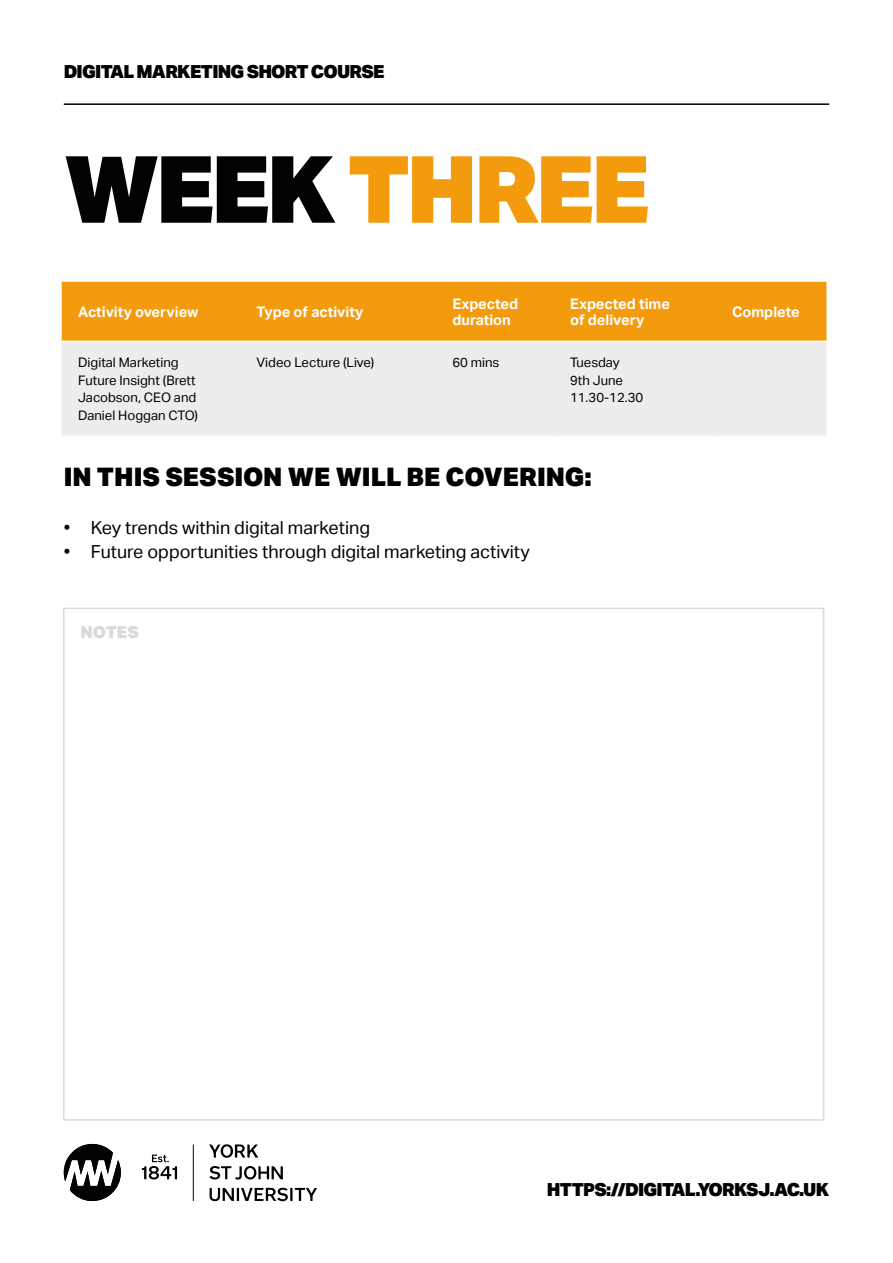
<style>
.page{position:relative;width:893px;height:1263px;background:#fff}
.page>*{position:absolute;margin:0;border:0;box-sizing:border-box;transform-origin:0 0}
.t1{font:900 93px "Aktiv Grotesk";letter-spacing:-.04em;color:#f49b0d}
.t2{font:900 25.5px "Aktiv Grotesk";color:#000}
.t3{font:18px "Aktiv Grotesk";color:#000}
.t4{font:900 18px "Aktiv Grotesk";letter-spacing:-.04em;color:#020203}
.t5{font:900 16.5px "Aktiv Grotesk";letter-spacing:-.005em;color:#dadada}
.t6{font:700 14.55px/16px "Aktiv Grotesk";color:#fff}
.t7{font:13.2px/17.5px "Aktiv Grotesk";color:#000}
.s1{color:#020203}
</style>
<div class="page">
<svg style="left:64px;top:1144px;width:57px;height:57px"></svg>
<svg style="left:193px;top:1144px;width:1px;height:57px"></svg>
<svg style="left:209px;top:1144px;width:49px;height:14px"></svg>
<svg style="left:209px;top:1166px;width:74px;height:14px"></svg>
<svg style="left:210px;top:1187px;width:107px;height:14px"></svg>
<svg style="left:142px;top:1154px;width:35px;height:26px"></svg>
<hr style="left:64px;top:103px;width:765px;height:2px;background:#020203">
<div style="left:62px;top:282px;width:764px;height:59px;background:#f49b0d"></div>
<div style="left:62px;top:342px;width:764px;height:94px;background:#ededed"></div>
<h3 class="t4" style="left:64px;top:60px;width:322px">DIGITAL MARKETING SHORT COURSE</h3>
<h1 class="t1" style="left:64px;top:129px;width:588px"><span class="s1">WEEK</span> THREE</h1>
<p class="t6" style="left:78px;top:304px;width:122px">Activity overview</p>
<p class="t6" style="left:257px;top:304px;width:108px">Type of activity</p>
<p class="t6" style="left:452px;top:296px;width:67px">Expected duration</p>
<p class="t6" style="left:570px;top:296px;width:101px">Expected time of delivery</p>
<p class="t6" style="left:732px;top:304px;width:69px">Complete</p>
<p class="t7" style="left:78px;top:354px;width:121px">Digital Marketing<br>Future Insight (Brett<br>Jacobson, CEO and<br>Daniel Hoggan CTO)</p>
<p class="t7" style="left:257px;top:354px;width:119px">Video Lecture (Live)</p>
<p class="t7" style="left:452px;top:354px;width:49px">60 mins</p>
<p class="t7" style="left:570px;top:354px;width:75px">Tuesday<br>9th June<br>11.30-12.30</p>
<h2 class="t2" style="left:64px;top:460px;width:530px">IN THIS SESSION WE WILL BE COVERING:</h2>
<h3 class="t3" style="left:64px;top:517px;width:308px">• Key trends within digital marketing</h3>
<h3 class="t3" style="left:64px;top:541px;width:468px">• Future opportunities through digital marketing activity</h3>
<p class="t5" style="left:81px;top:621px;width:60px">NOTES</p>
<h3 class="t4" style="left:547px;top:1178px;width:284px">HTTPS://DIGITAL.YORKSJ.AC.UK</h3>
</div>
